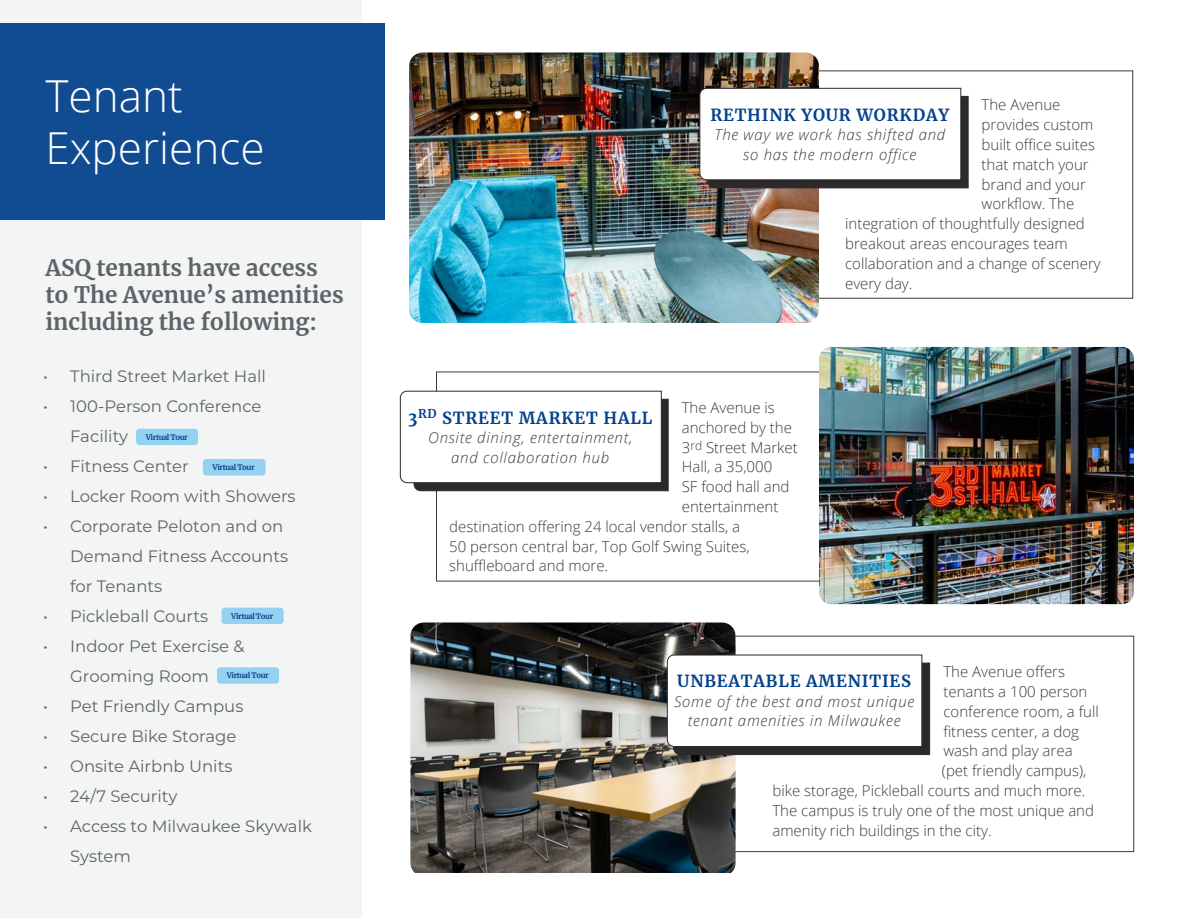
<style>
.page{position:relative;width:1188px;height:918px;background:#fff}
.page>*{position:absolute;margin:0;border:0;box-sizing:border-box;transform-origin:0 0}
.t1{font:300 44.1px "Open Sans";color:#fff}
.t2{font:700 22.5px/27px "Merriweather";color:#5f6369}
.t3{font:16.5px/30px "Montserrat";color:#5f6369}
.t4{font:700 16.5px "Merriweather";letter-spacing:.05em;color:#05428c}
.t5{font:300 15px "Open Sans";color:#3c3b3c}
.t6{font:italic 300 15px "Open Sans";letter-spacing:.05em;color:#3c3b3c}
.t7{font:700 7.5px "Merriweather";letter-spacing:-.05em;color:#05428c}
</style>
<div class="page">
<div style="left:0;top:0;width:362px;height:918px;background:#f3f5f5"></div>
<div style="left:0;top:23px;width:384px;height:197px;background:#114b91"></div>
<img style="left:409px;top:52px;width:410px;height:271px">
<img style="left:819px;top:347px;width:315px;height:257px">
<svg style="left:699px;top:88px;width:270px;height:101px"></svg>
<svg style="left:400px;top:391px;width:269px;height:100px"></svg>
<div style="left:694px;top:636px;width:440px;height:216px;border:1px solid #3c3b3c"></div>
<img style="left:410px;top:622px;width:326px;height:251px">
<svg style="left:667px;top:655px;width:263px;height:100px"></svg>
<div style="left:217px;top:667px;width:62px;height:17px;background:#95d2f2;border-radius:3px"></div>
<div style="left:222px;top:608px;width:62px;height:16px;background:#95d2f2;border-radius:3px"></div>
<div style="left:203px;top:459px;width:63px;height:17px;background:#95d2f2;border-radius:3px"></div>
<div style="left:136px;top:429px;width:62px;height:16px;background:#95d2f2;border-radius:3px"></div>
<p class="t1" style="left:45px;top:66px;width:139px">Tenant</p>
<p class="t1" style="left:45px;top:117px;width:221px">Experience</p>
<p class="t2" style="left:45px;top:254px;width:300px">ASQ tenants have access to The Avenue’s amenities including the following:</p>
<p class="t3" style="left:43px;top:361px;width:224px">• Third Street Market Hall</p>
<p class="t3" style="left:70px;top:391px;width:193px;text-indent:-27px">• 100-Person Conference<br>Facility</p>
<p class="t3" style="left:43px;top:451px;width:147px">• Fitness Center</p>
<p class="t3" style="left:43px;top:481px;width:254px">• Locker Room with Showers</p>
<p class="t3" style="left:70px;top:511px;width:220px;text-indent:-27px">• Corporate Peloton and on<br>Demand Fitness Accounts for Tenants</p>
<p class="t3" style="left:43px;top:601px;width:167px">• Pickleball Courts</p>
<p class="t3" style="left:43px;top:631px;width:203px;text-align:center">• Indoor Pet Exercise &amp;<br>Grooming Room</p>
<p class="t3" style="left:43px;top:691px;width:202px">• Pet Friendly Campus</p>
<p class="t3" style="left:43px;top:721px;width:195px">• Secure Bike Storage</p>
<p class="t3" style="left:43px;top:751px;width:191px">• Onsite Airbnb Units</p>
<p class="t3" style="left:43px;top:781px;width:136px">• 24/7 Security</p>
<p class="t3" style="left:70px;top:811px;width:243px;text-indent:-27px">• Access to Milwaukee Skywalk<br>System</p>
<p class="t7" style="left:146px;top:432px;width:43px">Virtual Tour</p>
<p class="t7" style="left:213px;top:462px;width:43px">Virtual Tour</p>
<p class="t7" style="left:231px;top:611px;width:43px">Virtual Tour</p>
<p class="t7" style="left:227px;top:670px;width:43px">Virtual Tour</p>
<p class="t5" style="left:982px;top:95px;width:80px">The Avenue</p>
<p class="t5" style="left:982px;top:115px;width:113px">provides custom</p>
<p class="t5" style="left:982px;top:134px;width:115px">built office suites</p>
<p class="t5" style="left:982px;top:154px;width:109px">that match your</p>
<p class="t5" style="left:982px;top:174px;width:106px">brand and your</p>
<p class="t5" style="left:982px;top:194px;width:94px">workflow. The</p>
<p class="t5" style="left:845px;top:214px;width:241px">integration of thoughtfully designed</p>
<p class="t5" style="left:845px;top:233px;width:224px">breakout areas encourages team</p>
<p class="t5" style="left:845px;top:253px;width:257px">collaboration and a change of scenery</p>
<p class="t5" style="left:845px;top:273px;width:69px">every day.</p>
<p class="t4" style="left:710px;top:103px;width:240px">RETHINK YOUR WORKDAY</p>
<p class="t6" style="left:714px;top:124px;width:232px">The way we work has shifted and</p>
<p class="t6" style="left:743px;top:144px;width:175px">so has the modern office</p>
<p class="t5" style="left:682px;top:397px;width:95px">The Avenue is</p>
<p class="t5" style="left:682px;top:417px;width:112px">anchored by the</p>
<p class="t5" style="left:682px;top:437px;width:117px">3<sup>rd</sup> Street Market</p>
<p class="t5" style="left:682px;top:457px;width:92px">Hall, a 35,000</p>
<p class="t5" style="left:682px;top:476px;width:109px">SF food hall and</p>
<p class="t5" style="left:682px;top:496px;width:98px">entertainment</p>
<p class="t5" style="left:449px;top:516px;width:292px">destination offering 24 local vendor stalls, a</p>
<p class="t5" style="left:449px;top:536px;width:302px">50 person central bar, Top Golf Swing Suites,</p>
<p class="t5" style="left:449px;top:556px;width:160px">shuffleboard and more.</p>
<p class="t4" style="left:408px;top:406px;width:246px">3<sup>RD</sup> STREET MARKET HALL</p>
<p class="t6" style="left:428px;top:427px;width:206px">Onsite dining, entertainment,</p>
<p class="t6" style="left:451px;top:447px;width:159px">and collaboration hub</p>
<p class="t5" style="left:943px;top:661px;width:123px">The Avenue offers</p>
<p class="t5" style="left:943px;top:681px;width:145px">tenants a 100 person</p>
<p class="t5" style="left:943px;top:701px;width:157px">conference room, a full</p>
<p class="t5" style="left:943px;top:721px;width:137px">fitness center, a dog</p>
<p class="t5" style="left:943px;top:741px;width:131px">wash and play area</p>
<p class="t5" style="left:942px;top:760px;width:146px">(pet friendly campus),</p>
<p class="t5" style="left:772px;top:780px;width:315px">bike storage, Pickleball courts and much more.</p>
<p class="t5" style="left:772px;top:800px;width:323px">The campus is truly one of the most unique and</p>
<p class="t5" style="left:772px;top:820px;width:221px">amenity rich buildings in the city.</p>
<p class="t4" style="left:677px;top:670px;width:235px">UNBEATABLE AMENITIES</p>
<p class="t6" style="left:674px;top:691px;width:242px">Some of the best and most unique</p>
<p class="t6" style="left:688px;top:711px;width:214px">tenant amenities in Milwaukee</p>
</div>
